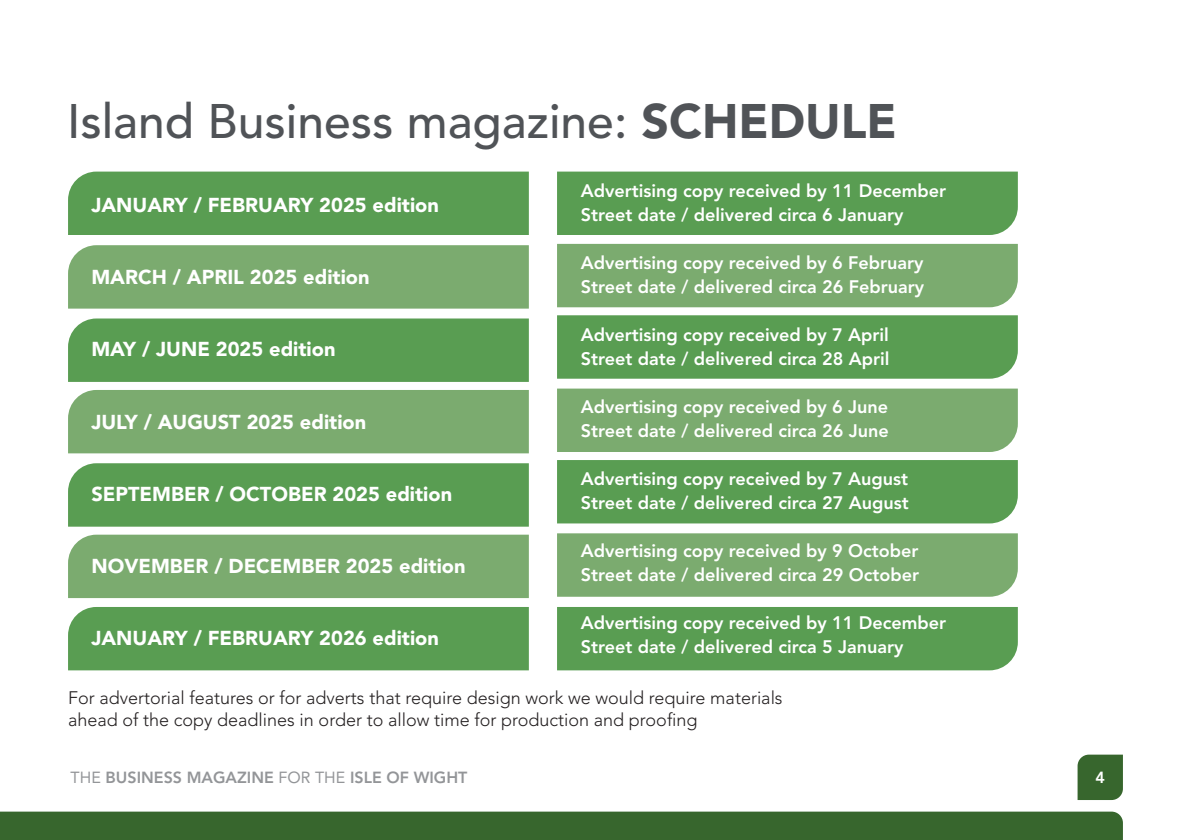
<style>
.page{position:relative;width:1191px;height:840px;background:#fff}
.page>*{position:absolute;margin:0;border:0;box-sizing:border-box;transform-origin:0 0}
.t1{font:500 48px "Avenir LT Std";color:#505357}
.t2{font:900 20px "Avenir LT Std";color:#fff}
.t3{font:800 18px/24px "Avenir LT Std";color:#fff}
.t4{font:300 18px/21.6px "Avenir LT Std";color:#231f20}
.t5{font:800 16px "Avenir LT Std";color:#939598}
.t6{font:800 16px "Avenir LT Std";color:#fff}
.s1{font-weight:900}
.s2{font-weight:400}
</style>
<div class="page">
<div style="left:557px;top:607px;width:460px;height:63px;background:#599d52"></div>
<div style="left:68px;top:171px;width:461px;height:64px;background:#599d52"></div>
<div style="left:557px;top:388px;width:460px;height:63px;background:#7bab6f"></div>
<div style="left:68px;top:390px;width:461px;height:63px;background:#7bab6f"></div>
<div style="left:557px;top:533px;width:460px;height:63px;background:#7bab6f"></div>
<div style="left:68px;top:245px;width:461px;height:63px;background:#7bab6f"></div>
<div style="left:557px;top:315px;width:460px;height:63px;background:#599d52"></div>
<div style="left:68px;top:463px;width:461px;height:63px;background:#599d52"></div>
<div style="left:557px;top:460px;width:460px;height:63px;background:#599d52"></div>
<div style="left:68px;top:318px;width:461px;height:63px;background:#599d52"></div>
<div style="left:557px;top:244px;width:460px;height:63px;background:#7bab6f"></div>
<div style="left:68px;top:534px;width:461px;height:63px;background:#7bab6f"></div>
<div style="left:557px;top:171px;width:460px;height:64px;background:#599d52"></div>
<div style="left:68px;top:607px;width:461px;height:63px;background:#599d52"></div>
<svg style="left:1077px;top:754px;width:46px;height:45px;background:#416d37"></svg>
<div style="left:0;top:811px;width:1123px;height:28px;background:#37662d"></div>
<h1 class="t1" style="left:67px;top:94px;width:831px">Island Business magazine: <span class="s1">SCHEDULE</span></h1>
<p class="t2" style="left:91px;top:193px;width:349px">JANUARY / FEBRUARY 2025 edition</p>
<p class="t2" style="left:91px;top:265px;width:280px">MARCH / APRIL 2025 edition</p>
<p class="t2" style="left:91px;top:337px;width:246px">MAY / JUNE 2025 edition</p>
<p class="t2" style="left:91px;top:409px;width:276px">JULY / AUGUST 2025 edition</p>
<p class="t2" style="left:91px;top:481px;width:362px">SEPTEMBER / OCTOBER 2025 edition</p>
<p class="t2" style="left:91px;top:553px;width:375px">NOVEMBER / DECEMBER 2025 edition</p>
<p class="t2" style="left:91px;top:625px;width:349px">JANUARY / FEBRUARY 2026 edition</p>
<p class="t3" style="left:581px;top:179px;width:367px">Advertising copy received by 11 December<br>Street date / delivered circa 6 January</p>
<p class="t3" style="left:581px;top:251px;width:345px">Advertising copy received by 6 February<br>Street date / delivered circa 26 February</p>
<p class="t3" style="left:581px;top:323px;width:310px">Advertising copy received by 7 April<br>Street date / delivered circa 28 April</p>
<p class="t3" style="left:581px;top:395px;width:309px">Advertising copy received by 6 June<br>Street date / delivered circa 26 June</p>
<p class="t3" style="left:581px;top:467px;width:329px">Advertising copy received by 7 August<br>Street date / delivered circa 27 August</p>
<p class="t3" style="left:581px;top:539px;width:340px">Advertising copy received by 9 October<br>Street date / delivered circa 29 October</p>
<p class="t3" style="left:581px;top:611px;width:367px">Advertising copy received by 11 December<br>Street date / delivered circa 5 January</p>
<p class="t4" style="left:68px;top:686px;width:716px">For advertorial features or for adverts that require design work we would require materials ahead of the copy deadlines in order to allow time for production and proofing</p>
<p class="t5" style="left:71px;top:767px;width:398px"><span class="s2">THE</span> BUSINESS MAGAZINE <span class="s2">FOR THE</span> ISLE OF WIGHT</p>
<p class="t6" style="left:1095px;top:767px;width:11px">4</p>
</div>
